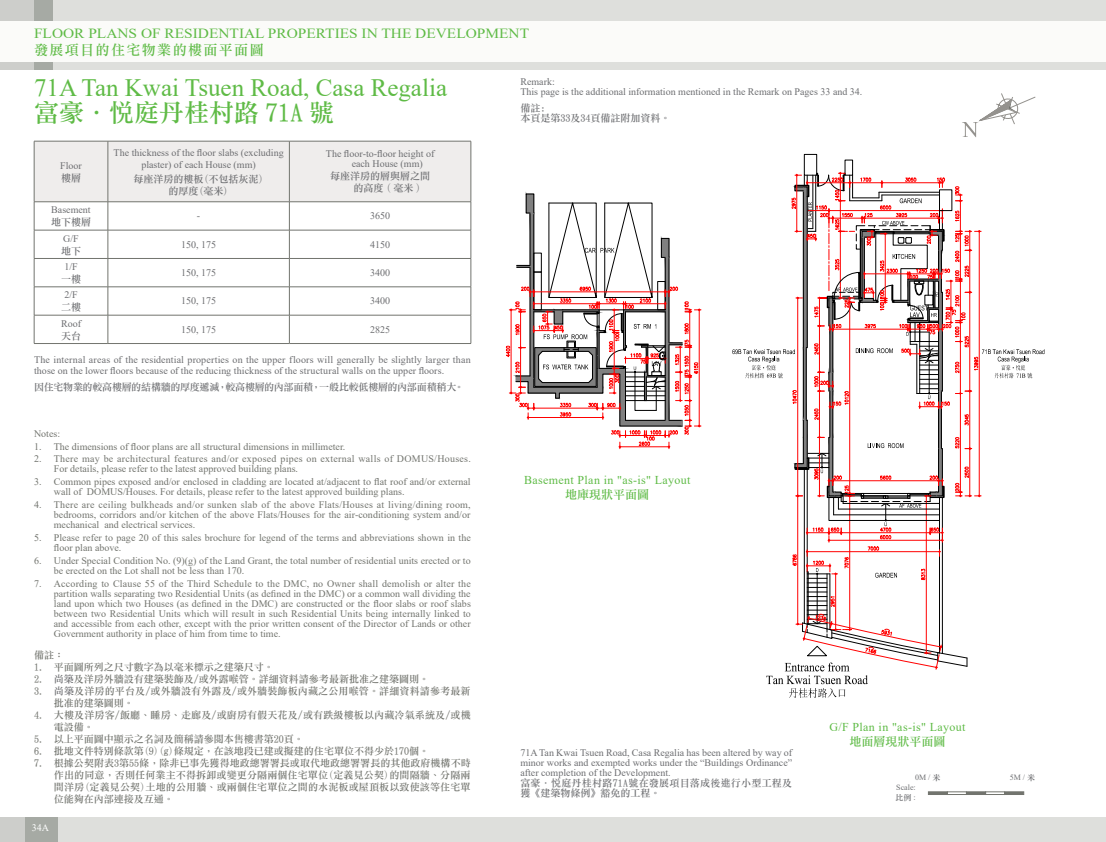
<style>
.page{position:relative;width:1106px;height:842px;background:#fff}
.page>*{position:absolute;margin:0;border:0;box-sizing:border-box;transform-origin:0 0}
.t1{font:25px "Times New Roman";color:#5fbb46}
.t2{font:25px "DF Li Song W5 WIN BF";color:#5fbb46}
.t3{font:14px "Times New Roman";color:#5fbb46;scale:1.1 1}
.t4{font:14px "DF Li Song W5 WIN BF";letter-spacing:.1em;color:#5fbb46}
.t5{font:12px "Times New Roman";letter-spacing:.03em;color:#5fbb46}
.t6{font:12px "DF Li Song W5 WIN BF";color:#5fbb46}
.t7{font:10px/10px "Times New Roman";color:#72746e}
.t8{font:10px/10px "Times New Roman";color:#6d6e71}
.t9{font:10px/12px "DF Li Song W5 WIN BF";color:#72746e}
.t10{font:10px/10px "Times New Roman";letter-spacing:.025em;color:#72746e}
.t11{font:10px/12px "DF Li Song W5 WIN BF";color:#6d6e71}
.t12{font:10px "DF Li Song W5 WIN BF";letter-spacing:-.025em;color:#6d6e71}
.t13{font:10px/10px "DF Li Song W5 WIN BF";letter-spacing:.025em;color:#6d6e71}
.t14{font:10px "Times New Roman";color:#fff}
.t15{font:8px "Times New Roman";color:#6d6e71}
.t16{font:8px "DF Li Song W5 WIN BF";color:#6d6e71}
.s1{color:#6d6e71}
.s2{font-family:"DF Li Song W5 WIN BF"}
.s3{font-family:"Times New Roman"}
</style>
<div class="page">
<div style="left:0;top:0;width:1106px;height:69px;background:#dedfdc"></div>
<div style="left:0;top:0;width:53px;height:69px;background:#cdcecb"></div>
<div style="left:34px;top:0;width:19px;height:69px;background:#a6aaa4"></div>
<div style="left:0;top:21px;width:1106px;height:41px;background:#fbfbf9"></div>
<div style="left:0;top:818px;width:1106px;height:24px;background:#dedfdc"></div>
<div style="left:0;top:818px;width:53px;height:24px;background:#cdcecb"></div>
<div style="left:26px;top:818px;width:32px;height:24px;background:#a6aaa4"></div>
<svg style="left:928px;top:792px;width:95px;height:2px"></svg>
<svg style="left:34px;top:141px;width:438px;height:202px"></svg>
<hr style="left:34px;top:343px;width:74px;height:1px;background:#72746e">
<hr style="left:108px;top:343px;width:181px;height:1px;background:#72746e">
<hr style="left:289px;top:343px;width:182px;height:1px;background:#72746e">
<svg style="left:962px;top:93px;width:74px;height:44px"></svg>
<svg style="left:505px;top:194px;width:196px;height:255px"></svg>
<div style="left:804px;top:154px;width:12px;height:21px;border:1px solid #000"></div>
<svg style="left:732px;top:172px;width:312px;height:526px"></svg>
<h2 class="t3" style="left:34px;top:23px;width:451px">FLOOR PLANS OF RESIDENTIAL PROPERTIES IN THE DEVELOPMENT</h2>
<h2 class="t4" style="left:34px;top:43px;width:231px">發展項目的住宅物業的樓面平面圖</h2>
<h1 class="t1" style="left:34px;top:70px;width:414px">71A Tan Kwai Tsuen Road, Casa Regalia</h1>
<h1 class="t2" style="left:34px;top:100px;width:302px">富豪．悅庭丹桂村路 71A 號</h1>
<p class="t8" style="left:60px;top:160px;width:23px">Floor</p>
<p class="t11" style="left:61px;top:172px;width:21px">樓層</p>
<p class="t8" style="left:51px;top:205px;width:41px">Basement</p>
<p class="t11" style="left:51px;top:216px;width:41px">地下樓層</p>
<p class="t8" style="left:63px;top:233px;width:17px">G/F</p>
<p class="t11" style="left:61px;top:245px;width:21px">地下</p>
<p class="t8" style="left:64px;top:261px;width:15px">1/F</p>
<p class="t11" style="left:61px;top:273px;width:21px">一樓</p>
<p class="t8" style="left:64px;top:290px;width:15px">2/F</p>
<p class="t11" style="left:61px;top:301px;width:21px">二樓</p>
<p class="t8" style="left:61px;top:318px;width:21px">Roof</p>
<p class="t11" style="left:61px;top:330px;width:21px">天台</p>
<p class="t8" style="left:114px;top:146px;width:171px;line-height:12px;text-align:center">The thickness of the floor slabs (excluding plaster) of each House (mm)</p>
<p class="t11" style="left:134px;top:173px;width:132px;text-align:center">每座洋房的樓板(不包括灰泥)的厚度(毫米)</p>
<p class="t8" style="left:352px;top:148px;width:84px;text-indent:-26px">The floor-to-floor height of each House (mm)</p>
<p class="t11" style="left:353px;top:170px;width:78px;text-indent:-23px">每座洋房的層與層之間的高度 ( 毫米 )</p>
<p class="t8" style="left:197px;top:211px;width:5px">-</p>
<p class="t8" style="left:370px;top:211px;width:21px">3650</p>
<p class="t8" style="left:181px;top:239px;width:36px">150, 175</p>
<p class="t8" style="left:370px;top:239px;width:21px">4150</p>
<p class="t8" style="left:181px;top:267px;width:36px">150, 175</p>
<p class="t8" style="left:370px;top:267px;width:21px">3400</p>
<p class="t8" style="left:181px;top:296px;width:36px">150, 175</p>
<p class="t8" style="left:370px;top:296px;width:21px">3400</p>
<p class="t8" style="left:181px;top:324px;width:36px">150, 175</p>
<p class="t8" style="left:370px;top:324px;width:21px">2825</p>
<p class="t8" style="left:34px;top:353px;width:438px;line-height:11px">The internal areas of the residential properties on the upper floors will generally be slightly larger than those on the lower floors because of the reducing thickness of the structural walls on the upper floors.</p>
<p class="t12" style="left:34px;top:382px;width:432px">因住宅物業的較高樓層的結構牆的厚度遞減，較高樓層的內部面積，一般比較低樓層的內部面積稍大。</p>
<p class="t7" style="left:34px;top:428px;width:28px">Notes:</p>
<p class="t7" style="left:34px;top:441px;width:313px">1. The dimensions of floor plans are all structural dimensions in millimeter.</p>
<p class="t10" style="left:54px;top:454px;width:418px;text-indent:-20px">2. There may be architectural features and/or exposed pipes on external walls of DOMUS/Houses.<br>For details, please refer to the latest approved building plans.</p>
<p class="t7" style="left:54px;top:477px;width:418px;text-indent:-20px">3. Common pipes exposed and/or enclosed in cladding are located at/adjacent to flat roof and/or external wall of DOMUS/Houses. For details, please refer to the latest approved building plans.</p>
<p class="t7" style="left:54px;top:499px;width:418px;text-align:justify;text-indent:-20px">4. There are ceiling bulkheads and/or sunken slab of the above Flats/Houses at living/dining room, bedrooms, corridors and/or kitchen of the above Flats/Houses for the air-conditioning system and/or mechanical and electrical services.</p>
<p class="t7" style="left:54px;top:532px;width:418px;text-indent:-20px">5. Please refer to page 20 of this sales brochure for legend of the terms and abbreviations shown in the floor plan above.</p>
<p class="t7" style="left:54px;top:555px;width:418px;text-indent:-20px">6. Under Special Condition No. (9)(g) of the Land Grant, the total number of residential units erected or to be erected on the Lot shall not be less than 170.</p>
<p class="t7" style="left:54px;top:578px;width:418px;text-align:justify;text-indent:-20px">7. According to Clause 55 of the Third Schedule to the DMC, no Owner shall demolish or alter the partition walls separating two Residential Units (as defined in the DMC) or a common wall dividing the land upon which two Houses (as defined in the DMC) are constructed or the floor slabs or roof slabs between two Residential Units which will result in such Residential Units being internally linked to and accessible from each other, except with the prior written consent of the Director of Lands or other Government authority in place of him from time to time.</p>
<p class="t9" style="left:34px;top:648px;width:31px">備註：</p>
<p class="t9" style="left:34px;top:660px;width:241px">1. 平面圖所列之尺寸數字為以毫米標示之建築尺寸。</p>
<p class="t9" style="left:34px;top:672px;width:396px">2. <span class="s1">尚築</span>及洋房外牆設有建築裝飾及/或外露喉管。詳細資料請參考最新批准之建築圖則。</p>
<p class="t9" style="left:54px;top:684px;width:418px;text-indent:-20px">3. <span class="s1">尚築</span>及洋房的平台及/或外牆設有外露及/或外牆裝飾板內藏之公用喉管。詳細資料請參考最新批准的建築圖則。</p>
<p class="t9" style="left:54px;top:708px;width:418px;text-indent:-20px">4. 大樓及洋房客/飯廳、睡房、走廊及/或廚房有假天花及/或有跌級樓板以內藏冷氣系統及/或機電設備。</p>
<p class="t9" style="left:34px;top:732px;width:271px">5. 以上平面圖中顯示之名詞及簡稱請參閱本售樓書第20頁。</p>
<p class="t9" style="left:34px;top:744px;width:396px">6. 批地文件特別條款第(9)(g)條規定，在該地段已建或擬建的住宅單位不得少於170個。</p>
<p class="t9" style="left:54px;top:756px;width:418px;text-align:justify;text-indent:-20px">7. 根據公契附表3第55條，除非已事先獲得地政總署署長或取代地政總署署長的其他政府機構不時作出的同意，否則任何業主不得拆卸或變更分隔兩個住宅單位(定義見公契)的間隔牆、分隔兩間洋房(定義見公契)土地的公用牆、或兩個住宅單位之間的水泥板或屋頂板以致使該等住宅單位能夠在內部連接及互通。</p>
<p class="t14" style="left:32px;top:820px;width:19px">34A</p>
<p class="t8" style="left:520px;top:77px;width:343px">Remark:<br>This page is the additional information mentioned in the Remark on Pages 33 and 34.</p>
<p class="t11" style="left:520px;top:103px;width:151px;line-height:10px">備註:<br>本頁是第33及34頁備註附加資料。</p>
<p class="t5" style="left:524px;top:471px;width:168px">Basement Plan in "as-is" Layout</p>
<p class="t6" style="left:565px;top:488px;width:85px">地庫現狀平面圖</p>
<p class="t8" style="left:520px;top:747px;width:273px;text-align:justify">71A Tan Kwai Tsuen Road, Casa Regalia has been altered by way of minor works and exempted works under the “Buildings Ordinance” after completion of the Development.</p>
<p class="t13" style="left:520px;top:778px;width:273px">富豪．悅庭丹桂村路71A號在發展項目落成後進行小型工程及獲《建築物條例》豁免的工程。</p>
<p class="t5" style="left:829px;top:718px;width:138px">G/F Plan in "as-is" Layout</p>
<p class="t6" style="left:849px;top:736px;width:97px">地面層現狀平面圖</p>
<p class="t15" style="left:915px;top:772px;width:27px">0M / <span class="s2">米</span></p>
<p class="t15" style="left:1009px;top:772px;width:27px">5M / <span class="s2">米</span></p>
<p class="t15" style="left:896px;top:782px;width:21px">Scale:</p>
<p class="t16" style="left:895px;top:794px;width:22px">比例 <span class="s3">:</span></p>
</div>
